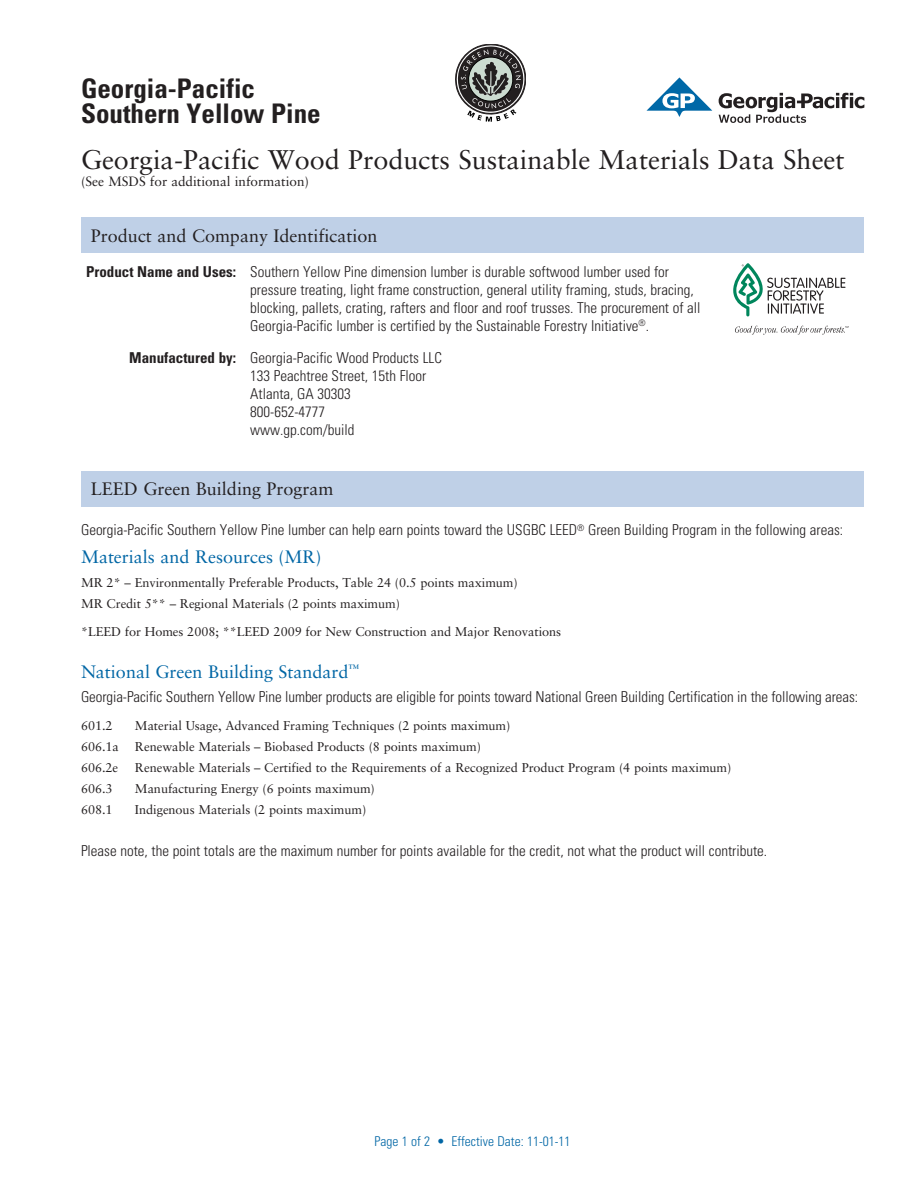
<style>
.page{position:relative;width:918px;height:1188px;background:#fff}
.page>*{position:absolute;margin:0;border:0;box-sizing:border-box;transform-origin:0 0}
.t1{font:27px "Sabon";color:#231f20}
.t2{font:700 condensed 27px/25.5px "Univers";color:#231f20}
.t3{font:18px "Sabon";color:#231f20}
.t4{font:18px "Sabon";color:#0066a5}
.t5{font:300 condensed 15px/18px "Univers";color:#231f20}
.t6{font:13.5px "Sabon";color:#231f20}
.t7{font:300 condensed 13.5px "Univers";color:#0066a5}
.t8{font:12.75px/21px "Sabon";letter-spacing:-.005em;color:#231f20}
.s1{font-weight:700}
</style>
<div class="page">
<div style="left:81px;top:471px;width:783px;height:35px;background:#bfd0e7"></div>
<svg style="left:455px;top:44px;width:71px;height:78px"></svg>
<svg style="left:647px;top:77px;width:65px;height:40px"></svg>
<svg style="left:719px;top:93px;width:145px;height:30px"></svg>
<div style="left:81px;top:217px;width:783px;height:36px;background:#bfd0e7"></div>
<svg style="left:733px;top:263px;width:113px;height:53px"></svg>
<svg style="left:735px;top:326px;width:114px;height:9px"></svg>
<h1 class="t2" style="left:81px;top:75px;width:241px">Georgia-Pacific<br>Southern Yellow Pine</h1>
<h1 class="t1" style="left:81px;top:144px;width:765px">Georgia-Pacific Wood Products Sustainable Materials Data Sheet</h1>
<p class="t6" style="left:81px;top:173px;width:230px">(See MSDS for additional information)</p>
<p class="t3" style="left:91px;top:225px;width:288px">Product and Company Identification</p>
<p class="t5" style="left:250px;top:263px;width:452px;text-indent:-164px"><span class="s1">Product Name and Uses:</span> Southern Yellow Pine dimension lumber is durable softwood lumber used for pressure treating, light frame construction, general utility framing, studs, bracing, blocking, pallets, crating, rafters and floor and roof trusses. The procurement of all Georgia-Pacific lumber is certified by the Sustainable Forestry Initiative<sup>®</sup>.</p>
<p class="t5" style="left:250px;top:348px;width:193px;text-indent:-121px"><span class="s1">Manufactured by:</span> Georgia-Pacific Wood Products LLC<br>133 Peachtree Street, 15th Floor<br>Atlanta, GA 30303<br>800-652-4777<br>www.gp.com/build</p>
<p class="t3" style="left:91px;top:478px;width:244px">LEED Green Building Program</p>
<p class="t5" style="left:81px;top:521px;width:764px">Georgia-Pacific Southern Yellow Pine lumber can help earn points toward the USGBC LEED<sup>®</sup> Green Building Program in the following areas:</p>
<p class="t4" style="left:81px;top:546px;width:242px">Materials and Resources (MR)</p>
<p class="t8" style="left:81px;top:572px;width:438px">MR 2* – Environmentally Preferable Products, Table 24 (0.5 points maximum)<br>MR Credit 5** – Regional Materials (2 points maximum)</p>
<p class="t8" style="left:81px;top:621px;width:482px">*LEED for Homes 2008; **LEED 2009 for New Construction and Major Renovations</p>
<p class="t4" style="left:81px;top:661px;width:280px">National Green Building Standard<sup>™</sup></p>
<p class="t5" style="left:81px;top:688px;width:779px">Georgia-Pacific Southern Yellow Pine lumber products are eligible for points toward National Green Building Certification in the following areas:</p>
<p class="t8" style="left:81px;top:715px;width:33px">601.2</p>
<p class="t8" style="left:135px;top:715px;width:377px">Material Usage, Advanced Framing Techniques (2 points maximum)</p>
<p class="t8" style="left:81px;top:736px;width:39px">606.1a</p>
<p class="t8" style="left:135px;top:736px;width:347px">Renewable Materials – Biobased Products (8 points maximum)</p>
<p class="t8" style="left:81px;top:757px;width:39px">606.2e</p>
<p class="t8" style="left:135px;top:757px;width:598px">Renewable Materials – Certified to the Requirements of a Recognized Product Program (4 points maximum)</p>
<p class="t8" style="left:81px;top:778px;width:33px">606.3</p>
<p class="t8" style="left:135px;top:778px;width:241px">Manufacturing Energy (6 points maximum)</p>
<p class="t8" style="left:81px;top:799px;width:33px">608.1</p>
<p class="t8" style="left:135px;top:799px;width:233px">Indigenous Materials (2 points maximum)</p>
<p class="t5" style="left:81px;top:842px;width:688px">Please note, the point totals are the maximum number for points available for the credit, not what the product will contribute.</p>
<p class="t7" style="left:374px;top:1133px;width:197px">Page 1 of 2 • Effective Date: 11-01-11</p>
</div>
